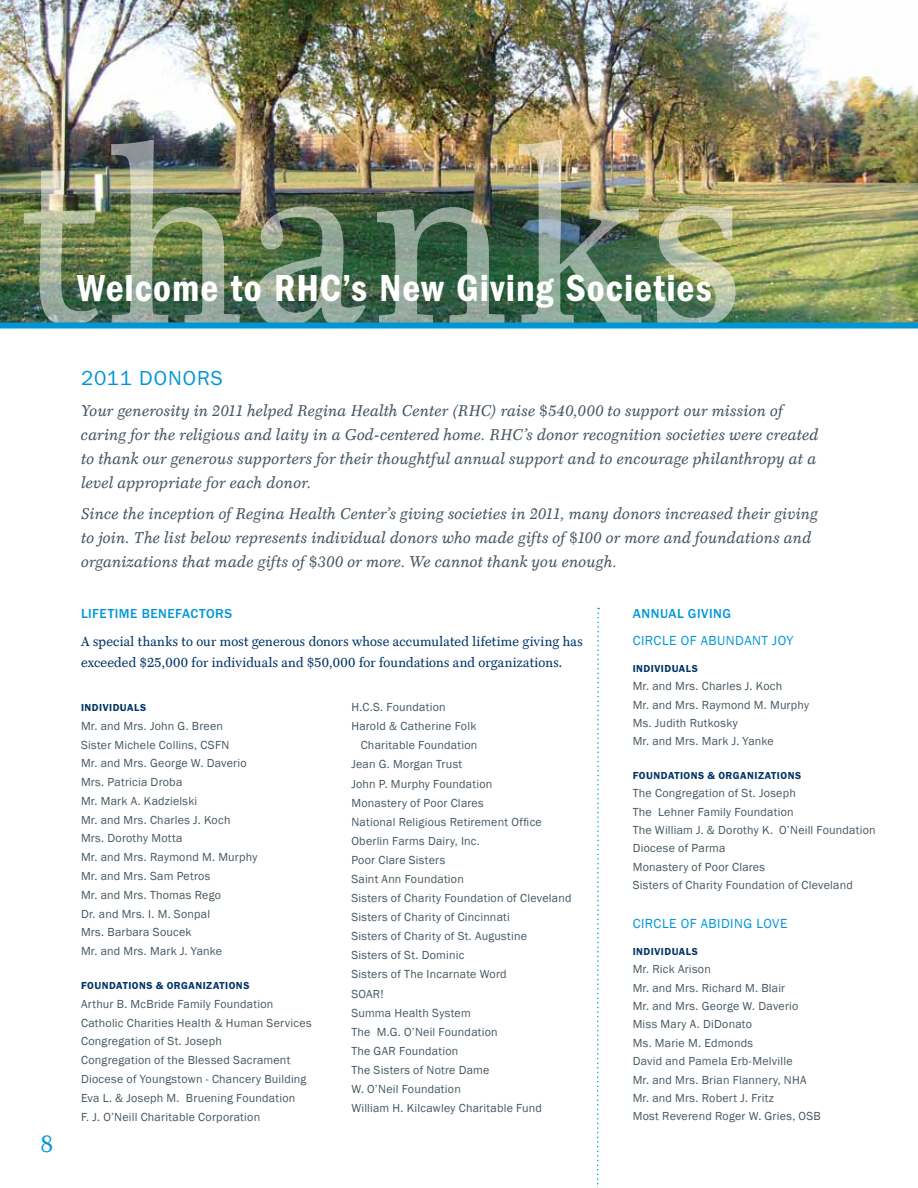
<style>
.page{position:relative;width:918px;height:1188px;background:#fff}
.page>*{position:absolute;margin:0;border:0;box-sizing:border-box;transform-origin:0 0}
.t1{font:246.15px "Mt.Augustine Roman";letter-spacing:.025em;color:#fff}
.t2{font:600 condensed 39px "Franklin Gothic";letter-spacing:.025em;color:#fff}
.t3{font:24px "Mt.Augustine Roman";color:#0096d6}
.t4{font:21px "Franklin Gothic Itc T";letter-spacing:.045em;color:#0096d6}
.t5{font:italic 15.75px/24px "Mt.Augustine";letter-spacing:.025em;color:#455761}
.t6{font:13.5px/21px "Mt.Augustine Roman";letter-spacing:.02em;color:#003568}
.t7{font:13.5px "Franklin Gothic";letter-spacing:.04em;color:#0096d6}
.t8{font:500 13.5px "Franklin Gothic Itc T";letter-spacing:.04em;color:#0096d6}
.t9{font:12px/18.8px "Franklin Gothic";letter-spacing:.02em;color:#455761}
.t10{font:600 10.5px "Franklin Gothic Itc T";letter-spacing:.05em;color:#003568}
.s1{font-family:"Mt.Augustine Roman";font-style:normal}
</style>
<div class="page">
<img style="left:0;top:0;width:918px;height:322px">
<svg style="left:597px;top:608px;width:2px;height:580px"></svg>
<div style="left:0;top:322px;width:918px;height:6px;background:#0096d6"></div>
<h1 class="t1" style="left:19px;top:108px;width:727px">thanks</h1>
<h2 class="t2" style="left:77px;top:266px;width:636px">Welcome to RHC’s New Giving Societies</h2>
<h3 class="t4" style="left:81px;top:366px;width:143px">2011 DONORS</h3>
<p class="t5" style="left:81px;top:400px;width:739px">Your generosity in 2011 helped Regina Health Center (RHC) raise <span class="s1">$</span>540,000 to support our mission of caring for the religious and laity in a God-centered home. RHC’s donor recognition societies were created to thank our generous supporters for their thoughtful annual support and to encourage philanthropy at a level appropriate for each donor.</p>
<p class="t5" style="left:81px;top:503px;width:738px">Since the inception of Regina Health Center’s giving societies in 2011, many donors increased their giving to join. The list below represents individual donors who made gifts of <span class="s1">$</span>100 or more and foundations and organizations that made gifts of <span class="s1">$</span>300 or more. We cannot thank you enough.</p>
<h3 class="t3" style="left:40px;top:1131px;width:14px">8</h3>
<p class="t8" style="left:81px;top:606px;width:153px">LIFETIME BENEFACTORS</p>
<p class="t6" style="left:81px;top:631px;width:503px">A special thanks to our most generous donors whose accumulated lifetime giving has exceeded $25,000 for individuals and $50,000 for foundations and organizations.</p>
<p class="t9" style="left:351px;top:698px;width:96px">H.C.S. Foundation</p>
<p class="t9" style="left:351px;top:717px;width:126px">Harold &amp; Catherine Folk</p>
<p class="t9" style="left:361px;top:736px;width:118px">Charitable Foundation</p>
<p class="t9" style="left:351px;top:755px;width:112px">Jean G. Morgan Trust</p>
<p class="t9" style="left:351px;top:774px;width:142px">John P. Murphy Foundation</p>
<p class="t9" style="left:351px;top:793px;width:134px">Monastery of Poor Clares</p>
<p class="t9" style="left:351px;top:813px;width:192px">National Religious Retirement Office</p>
<p class="t9" style="left:351px;top:832px;width:130px">Oberlin Farms Dairy, Inc.</p>
<p class="t9" style="left:351px;top:851px;width:95px">Poor Clare Sisters</p>
<p class="t9" style="left:351px;top:870px;width:114px">Saint Ann Foundation</p>
<p class="t9" style="left:351px;top:889px;width:222px">Sisters of Charity Foundation of Cleveland</p>
<p class="t9" style="left:351px;top:908px;width:160px">Sisters of Charity of Cincinnati</p>
<p class="t9" style="left:351px;top:927px;width:177px">Sisters of Charity of St. Augustine</p>
<p class="t9" style="left:351px;top:946px;width:114px">Sisters of St. Dominic</p>
<p class="t9" style="left:351px;top:965px;width:157px">Sisters of The Incarnate Word</p>
<p class="t9" style="left:351px;top:984px;width:34px">SOAR!</p>
<p class="t9" style="left:351px;top:1003px;width:121px">Summa Health System</p>
<p class="t9" style="left:351px;top:1023px;width:148px">The M.G. O’Neil Foundation</p>
<p class="t9" style="left:351px;top:1042px;width:108px">The GAR Foundation</p>
<p class="t9" style="left:351px;top:1061px;width:140px">The Sisters of Notre Dame</p>
<p class="t9" style="left:351px;top:1080px;width:111px">W. O’Neil Foundation</p>
<p class="t9" style="left:351px;top:1099px;width:192px">William H. Kilcawley Charitable Fund</p>
<p class="t10" style="left:81px;top:701px;width:67px">INDIVIDUALS</p>
<p class="t9" style="left:81px;top:717px;width:178px">Mr. and Mrs. John G. Breen<br>Sister Michele Collins, CSFN<br>Mr. and Mrs. George W. Daverio<br>Mrs. Patricia Droba<br>Mr. Mark A. Kadzielski<br>Mr. and Mrs. Charles J. Koch<br>Mrs. Dorothy Motta<br>Mr. and Mrs. Raymond M. Murphy<br>Mr. and Mrs. Sam Petros<br>Mr. and Mrs. Thomas Rego<br>Dr. and Mrs. I. M. Sonpal<br>Mrs. Barbara Soucek<br>Mr. and Mrs. Mark J. Yanke</p>
<p class="t10" style="left:81px;top:979px;width:170px">FOUNDATIONS &amp; ORGANIZATIONS</p>
<p class="t9" style="left:81px;top:995px;width:232px">Arthur B. McBride Family Foundation Catholic Charities Health &amp; Human Services Congregation of St. Joseph<br>Congregation of the Blessed Sacrament Diocese of Youngstown - Chancery Building Eva L. &amp; Joseph M. Bruening Foundation<br>F. J. O’Neill Charitable Corporation</p>
<p class="t8" style="left:633px;top:606px;width:99px">ANNUAL GIVING</p>
<p class="t7" style="left:633px;top:632px;width:17px">Circle</p>
<p class="t7" style="left:681px;top:632px;width:55px">of Abundant</p>
<p class="t7" style="left:772px;top:632px;width:15px">Joy</p>
<p class="t10" style="left:633px;top:662px;width:67px">INDIVIDUALS</p>
<p class="t9" style="left:633px;top:677px;width:178px">Mr. and Mrs. Charles J. Koch<br>Mr. and Mrs. Raymond M. Murphy<br>Ms. Judith Rutkosky<br>Mr. and Mrs. Mark J. Yanke</p>
<p class="t10" style="left:633px;top:769px;width:170px">FOUNDATIONS &amp; ORGANIZATIONS</p>
<p class="t9" style="left:633px;top:784px;width:244px">The Congregation of St. Joseph<br>The Lehner Family Foundation<br>The William J. &amp; Dorothy K. O’Neill Foundation<br>Diocese of Parma<br>Monastery of Poor Clares<br>Sisters of Charity Foundation of Cleveland</p>
<p class="t7" style="left:633px;top:915px;width:17px">Circle</p>
<p class="t7" style="left:681px;top:915px;width:36px">of Abiding</p>
<p class="t7" style="left:756px;top:915px;width:31px">Love</p>
<p class="t10" style="left:633px;top:945px;width:67px">INDIVIDUALS</p>
<p class="t9" style="left:633px;top:960px;width:190px">Mr. Rick Arison<br>Mr. and Mrs. Richard M. Blair<br>Mr. and Mrs. George W. Daverio<br>Miss Mary A. DiDonato<br>Ms. Marie M. Edmonds<br>David and Pamela Erb-Melville<br>Mr. and Mrs. Brian Flannery, NHA<br>Mr. and Mrs. Robert J. Fritz<br>Most Reverend Roger W. Gries, OSB</p>
</div>
